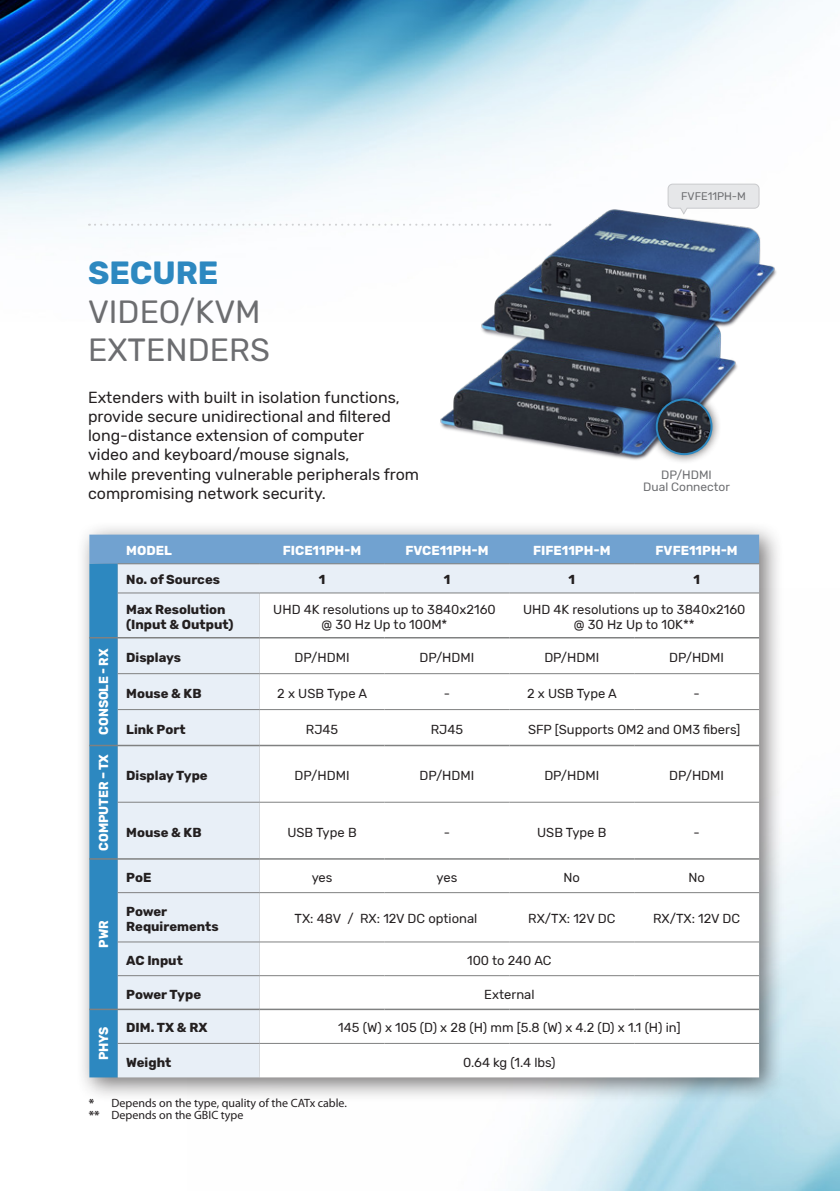
<style>
.page{position:relative;width:840px;height:1191px;background:#fff}
.page>*{position:absolute;margin:0;border:0;box-sizing:border-box;transform-origin:0 0}
.t1{font:32px/38.4px "Rubik";color:#6c6d70}
.t2{font:16px/19.2px "Rubik";color:#231f20}
.t3{font:13px/15.6px "Rubik";color:#231f20;text-align:center}
.t4{font:700 13px/15.6px "Rubik";color:#231f20}
.t5{font:700 13px "Rubik";letter-spacing:-.005em;color:#fff}
.t6{font:700 13px "Rubik";letter-spacing:-.005em;color:#fff;scale:.95 1}
.t7{font:12px/12px "Myriad Pro";color:#231f20}
.t8{font:12px/12px "Rubik";color:#6c6d70;text-align:center}
.t9{font:11px "Rubik";color:#6c6d70}
.s1{font-weight:700;color:#2d88c0}
.s2{font-weight:700}
</style>
<div class="page">
<img style="left:0;top:0;width:800px;height:226px">
<img style="left:440px;top:377px;width:206px;height:83px">
<img style="left:476px;top:376px;width:254px;height:56px">
<img style="left:478px;top:283px;width:260px;height:93px">
<img style="left:515px;top:192px;width:271px;height:146px">
<div style="left:646px;top:389px;width:75px;height:75px;background:#231f20;opacity:.75"></div>
<img style="left:656px;top:399px;width:55px;height:55px;border-radius:27px">
<div style="left:655px;top:398px;width:57px;height:57px;border:2px solid #2d88c0;border-radius:50%"></div>
<div style="left:76px;top:521px;width:707px;height:580px;background:#231f20;opacity:.6"></div>
<svg style="left:89px;top:534px;width:669px;height:543px"></svg>
<hr style="left:259px;top:673px;width:125px;height:1px;background:#808181">
<hr style="left:384px;top:673px;width:125px;height:1px;background:#808181">
<hr style="left:509px;top:673px;width:125px;height:1px;background:#808181">
<hr style="left:634px;top:673px;width:124px;height:1px;background:#808181">
<hr style="left:259px;top:709px;width:125px;height:1px;background:#808181">
<hr style="left:384px;top:709px;width:125px;height:1px;background:#808181">
<hr style="left:509px;top:709px;width:125px;height:1px;background:#808181">
<hr style="left:634px;top:709px;width:124px;height:1px;background:#808181">
<hr style="left:259px;top:802px;width:125px;height:1px;background:#808181">
<hr style="left:384px;top:802px;width:125px;height:1px;background:#808181">
<hr style="left:509px;top:802px;width:125px;height:1px;background:#808181">
<hr style="left:634px;top:802px;width:124px;height:1px;background:#808181">
<hr style="left:259px;top:892px;width:125px;height:1px;background:#808181">
<hr style="left:384px;top:892px;width:125px;height:1px;background:#808181">
<hr style="left:509px;top:892px;width:125px;height:1px;background:#808181">
<hr style="left:634px;top:892px;width:124px;height:1px;background:#808181">
<hr style="left:259px;top:941px;width:125px;height:1px;background:#808181">
<hr style="left:384px;top:941px;width:125px;height:1px;background:#808181">
<hr style="left:509px;top:941px;width:125px;height:1px;background:#808181">
<hr style="left:634px;top:941px;width:124px;height:1px;background:#808181">
<svg style="left:89px;top:224px;width:461px;height:2px"></svg>
<svg style="left:666px;top:183px;width:93px;height:33px"></svg>
<p class="t1" style="left:88px;top:255px;width:183px"><span class="s1">SECURE<br></span>VIDEO/KVM<br>EXTENDERS</p>
<p class="t2" style="left:88px;top:388px;width:332px">Extenders with built in isolation functions, provide secure unidirectional and filtered long-distance extension of computer<br>video and keyboard/mouse signals,<br>while preventing vulnerable peripherals from compromising network security.</p>
<p class="t9" style="left:681px;top:190px;width:66px">FVFE11PH-M</p>
<p class="t8" style="left:643px;top:469px;width:88px">DP/HDMI<br>Dual Connector</p>
<p class="t5" style="left:126px;top:543px;width:47px">MODEL</p>
<p class="t5" style="left:282px;top:543px;width:80px">FICE11PH-M</p>
<p class="t5" style="left:405px;top:543px;width:84px">FVCE11PH-M</p>
<p class="t5" style="left:532px;top:543px;width:79px">FIFE11PH-M</p>
<p class="t5" style="left:655px;top:543px;width:84px">FVFE11PH-M</p>
<p class="t4" style="left:126px;top:572px;width:95px">No. of Sources</p>
<p class="t4" style="left:318px;top:572px;width:8px">1</p>
<p class="t4" style="left:443px;top:572px;width:8px">1</p>
<p class="t4" style="left:568px;top:572px;width:8px">1</p>
<p class="t4" style="left:693px;top:572px;width:8px">1</p>
<p class="t4" style="left:126px;top:601px;width:109px">Max Resolution (Input &amp; Output)</p>
<p class="t3" style="left:273px;top:601px;width:224px">UHD 4K resolutions up to 3840x2160 @ 30 Hz Up to 100M*</p>
<p class="t3" style="left:522px;top:601px;width:224px">UHD 4K resolutions up to 3840x2160 @ 30 Hz Up to 10K**</p>
<p class="t6" style="left:96px;top:734px;width:92px;rotate:-90deg">CONSOLE - RX</p>
<p class="t4" style="left:126px;top:650px;width:56px">Displays</p>
<p class="t3" style="left:294px;top:650px;width:56px">DP/HDMI</p>
<p class="t3" style="left:419px;top:650px;width:56px">DP/HDMI</p>
<p class="t3" style="left:544px;top:650px;width:56px">DP/HDMI</p>
<p class="t3" style="left:668px;top:650px;width:56px">DP/HDMI</p>
<p class="t4" style="left:126px;top:685px;width:77px">Mouse &amp; KB</p>
<p class="t3" style="left:277px;top:685px;width:91px">2 x USB Type A</p>
<p class="t3" style="left:443px;top:685px;width:8px">-</p>
<p class="t3" style="left:526px;top:685px;width:91px">2 x USB Type A</p>
<p class="t3" style="left:693px;top:685px;width:8px">-</p>
<p class="t4" style="left:126px;top:721px;width:61px">Link Port</p>
<p class="t3" style="left:306px;top:721px;width:34px">RJ45</p>
<p class="t3" style="left:430px;top:721px;width:34px">RJ45</p>
<p class="t3" style="left:527px;top:721px;width:214px">SFP [Supports OM2 and OM3 fibers]</p>
<p class="t6" style="left:96px;top:850px;width:103px;rotate:-90deg">COMPUTER – TX</p>
<p class="t6" style="left:96px;top:947px;width:30px;rotate:-90deg">PWR</p>
<p class="t4" style="left:126px;top:768px;width:83px">Display Type</p>
<p class="t3" style="left:294px;top:768px;width:56px">DP/HDMI</p>
<p class="t3" style="left:419px;top:768px;width:56px">DP/HDMI</p>
<p class="t3" style="left:544px;top:768px;width:56px">DP/HDMI</p>
<p class="t3" style="left:668px;top:768px;width:56px">DP/HDMI</p>
<p class="t4" style="left:126px;top:824px;width:77px">Mouse &amp; KB</p>
<p class="t3" style="left:287px;top:824px;width:71px">USB Type B</p>
<p class="t3" style="left:443px;top:824px;width:8px">-</p>
<p class="t3" style="left:537px;top:824px;width:71px">USB Type B</p>
<p class="t3" style="left:693px;top:824px;width:8px">-</p>
<p class="t4" style="left:126px;top:870px;width:27px">PoE</p>
<p class="t3" style="left:311px;top:870px;width:22px">yes</p>
<p class="t3" style="left:436px;top:870px;width:22px">yes</p>
<p class="t3" style="left:563px;top:870px;width:18px">No</p>
<p class="t3" style="left:688px;top:870px;width:18px">No</p>
<p class="t4" style="left:126px;top:903px;width:94px">Power<br>Requirements</p>
<p class="t3" style="left:294px;top:911px;width:184px">TX: 48V / RX: 12V DC optional</p>
<p class="t3" style="left:528px;top:911px;width:89px">RX/TX: 12V DC</p>
<p class="t3" style="left:652px;top:911px;width:89px">RX/TX: 12V DC</p>
<p class="t4" style="left:126px;top:953px;width:58px">AC Input</p>
<p class="t3" style="left:467px;top:953px;width:86px">100 to 240 AC</p>
<p class="t4" style="left:126px;top:986px;width:76px">Power Type</p>
<p class="t3" style="left:484px;top:986px;width:52px">External</p>
<p class="t6" style="left:96px;top:1060px;width:37px;rotate:-90deg">PHYS</p>
<p class="t4" style="left:126px;top:1020px;width:83px">DIM. TX &amp; RX</p>
<p class="t3" style="left:338px;top:1020px;width:343px">145 (W) x 105 (D) x 28 (H) mm [5.8 (W) x 4.2 (D) x 1.1 (H) in]</p>
<p class="t4" style="left:126px;top:1054px;width:47px">Weight</p>
<p class="t3" style="left:463px;top:1054px;width:94px">0.64 kg (1.4 lbs)</p>
<p class="t7" style="left:89px;top:1096px;width:259px"><span class="s2">*</span> Depends on the type, quality of the CATx cable. <span class="s2">**</span> Depends on the GBIC type</p>
</div>
